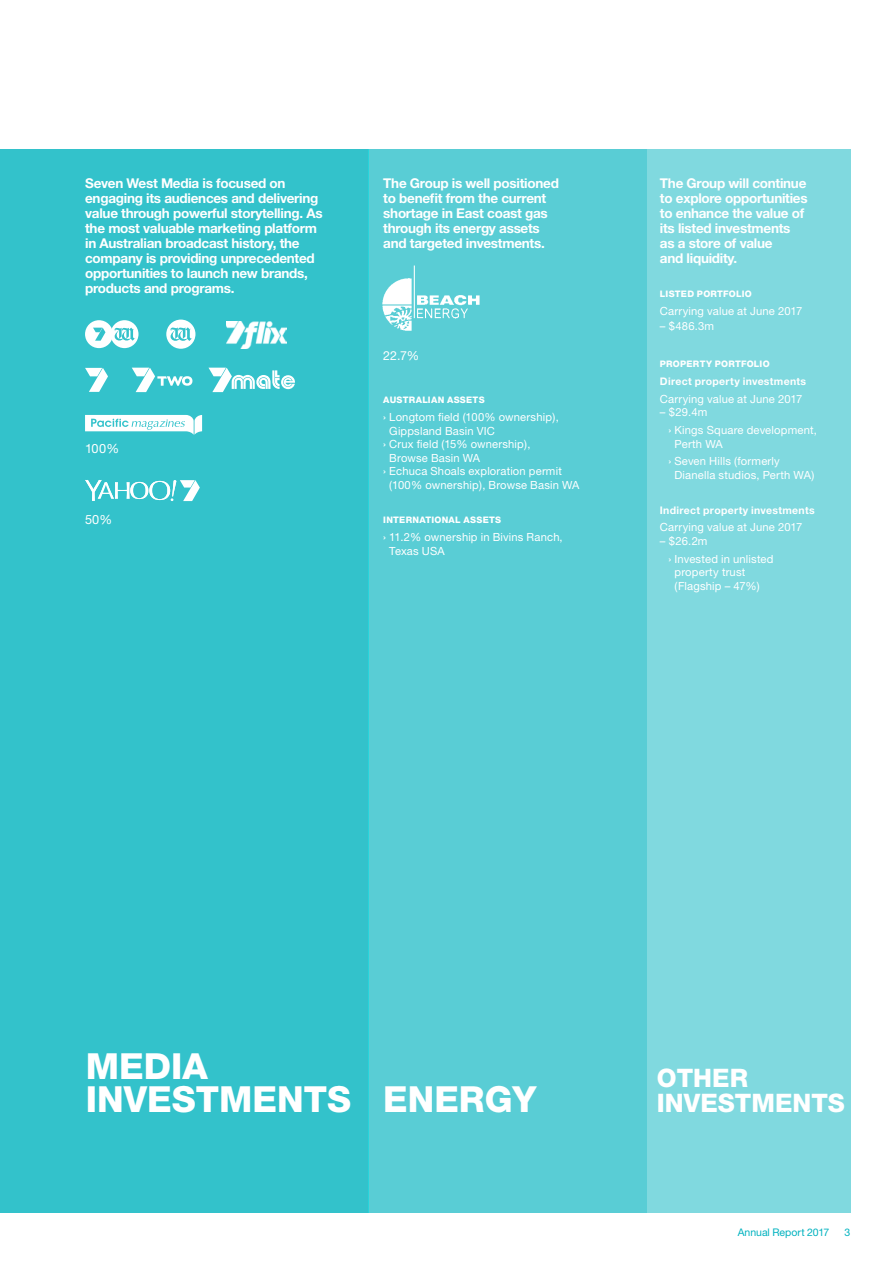
<style>
.page{position:relative;width:893px;height:1263px;background:#fff}
.page>*{position:absolute;margin:0;border:0;box-sizing:border-box;transform-origin:0 0}
.t1{font:800 36px/33px "Helvetica Neue";color:#fff}
.t2{font:800 25.5px/25.5px "Helvetica Neue";color:#fff}
.t3{font:700 13.5px/15px "Helvetica Neue";letter-spacing:-.02em;color:#fff}
.t4{font:12.75px "Helvetica Neue";color:#fff}
.t5{font:12.45px "Helvetica Neue";color:#fff}
.t6{font:11.25px/17.7px "Helvetica Neue";letter-spacing:.015em;color:#fff}
.t7{font:700 10.5px "Helvetica Neue";letter-spacing:.03em;color:#fff}
.t8{font:10.5px "Helvetica Neue";color:#00b2bf}
.t9{font:800 9px "Helvetica Neue";letter-spacing:.03em;color:#fff}
</style>
<div class="page">
<div style="left:647px;top:149px;width:203px;height:1063px;background:#80d9df"></div>
<div style="left:0;top:149px;width:369px;height:1063px;background:#33c2cb"></div>
<div style="left:369px;top:149px;width:278px;height:1063px;background:#59cdd5"></div>
<svg style="left:85px;top:415px;width:117px;height:20px"></svg>
<svg style="left:166px;top:320px;width:29px;height:29px"></svg>
<svg style="left:85px;top:368px;width:23px;height:24px"></svg>
<svg style="left:208px;top:368px;width:87px;height:24px"></svg>
<svg style="left:132px;top:368px;width:60px;height:24px"></svg>
<svg style="left:85px;top:320px;width:53px;height:28px"></svg>
<svg style="left:85px;top:480px;width:115px;height:21px"></svg>
<img style="left:382px;top:265px;width:98px;height:66px">
<img style="left:226px;top:322px;width:61px;height:27px">
<p class="t3" style="left:85px;top:175px;width:239px">Seven West Media is focused on engaging its audiences and delivering value through powerful storytelling. As the most valuable marketing platform in Australian broadcast history, the company is providing unprecedented opportunities to launch new brands, products and programs.</p>
<p class="t3" style="left:383px;top:175px;width:177px">The Group is well positioned to benefit from the current shortage in East coast gas through its energy assets and targeted investments.</p>
<p class="t3" style="left:660px;top:175px;width:149px">The Group will continue to explore opportunities to enhance the value of its listed investments as a store of value<br>and liquidity.</p>
<p class="t9" style="left:660px;top:288px;width:93px">LISTED PORTFOLIO</p>
<p class="t6" style="left:660px;top:302px;width:144px">Carrying value at June 2017</p>
<p class="t6" style="left:660px;top:317px;width:56px">– $486.3m</p>
<p class="t9" style="left:660px;top:359px;width:111px">PROPERTY PORTFOLIO</p>
<p class="t7" style="left:660px;top:375px;width:148px">Direct property investments</p>
<p class="t6" style="left:660px;top:390px;width:144px">Carrying value at June 2017</p>
<p class="t6" style="left:668px;top:403px;width:150px;text-indent:-9px">– $29.4m<br>› Kings Square development,</p>
<p class="t6" style="left:668px;top:434px;width:113px;text-indent:6px">Perth WA<br>› Seven Hills (formerly</p>
<p class="t6" style="left:674px;top:466px;width:141px">Dianella studios, Perth WA)</p>
<p class="t7" style="left:660px;top:503px;width:156px">Indirect property investments</p>
<p class="t6" style="left:660px;top:518px;width:144px">Carrying value at June 2017</p>
<p class="t6" style="left:668px;top:532px;width:107px;text-indent:-9px">– $26.2m<br>› Invested in unlisted</p>
<p class="t6" style="left:674px;top:565px;width:87px;line-height:13.5px">property trust (Flagship – 47%)</p>
<p class="t5" style="left:383px;top:348px;width:37px">22.7%</p>
<p class="t9" style="left:383px;top:395px;width:103px">AUSTRALIAN ASSETS</p>
<p class="t6" style="left:383px;top:408px;width:177px">› Longtom field (100% ownership),</p>
<p class="t6" style="left:389px;top:422px;width:107px">Gippsland Basin VIC</p>
<p class="t6" style="left:383px;top:435px;width:149px">› Crux field (15% ownership),</p>
<p class="t6" style="left:389px;top:449px;width:92px">Browse Basin WA</p>
<p class="t6" style="left:383px;top:462px;width:180px">› Echuca Shoals exploration permit</p>
<p class="t6" style="left:389px;top:476px;width:192px">(100% ownership), Browse Basin WA</p>
<p class="t9" style="left:383px;top:515px;width:119px">INTERNATIONAL ASSETS</p>
<p class="t6" style="left:389px;top:530px;width:175px;line-height:13.5px;text-indent:-6px">› 11.2% ownership in Bivins Ranch,<br>Texas USA</p>
<p class="t4" style="left:85px;top:441px;width:36px">100%</p>
<p class="t4" style="left:85px;top:511px;width:29px">50%</p>
<h1 class="t1" style="left:86px;top:1049px;width:452px">MEDIA<br>INVESTMENTS ENERGY</h1>
<h2 class="t2" style="left:657px;top:1064px;width:189px">OTHER<br>INVESTMENTS</h2>
<p class="t8" style="left:738px;top:1226px;width:93px">Annual Report 2017</p>
<p class="t8" style="left:845px;top:1226px;width:7px">3</p>
</div>
